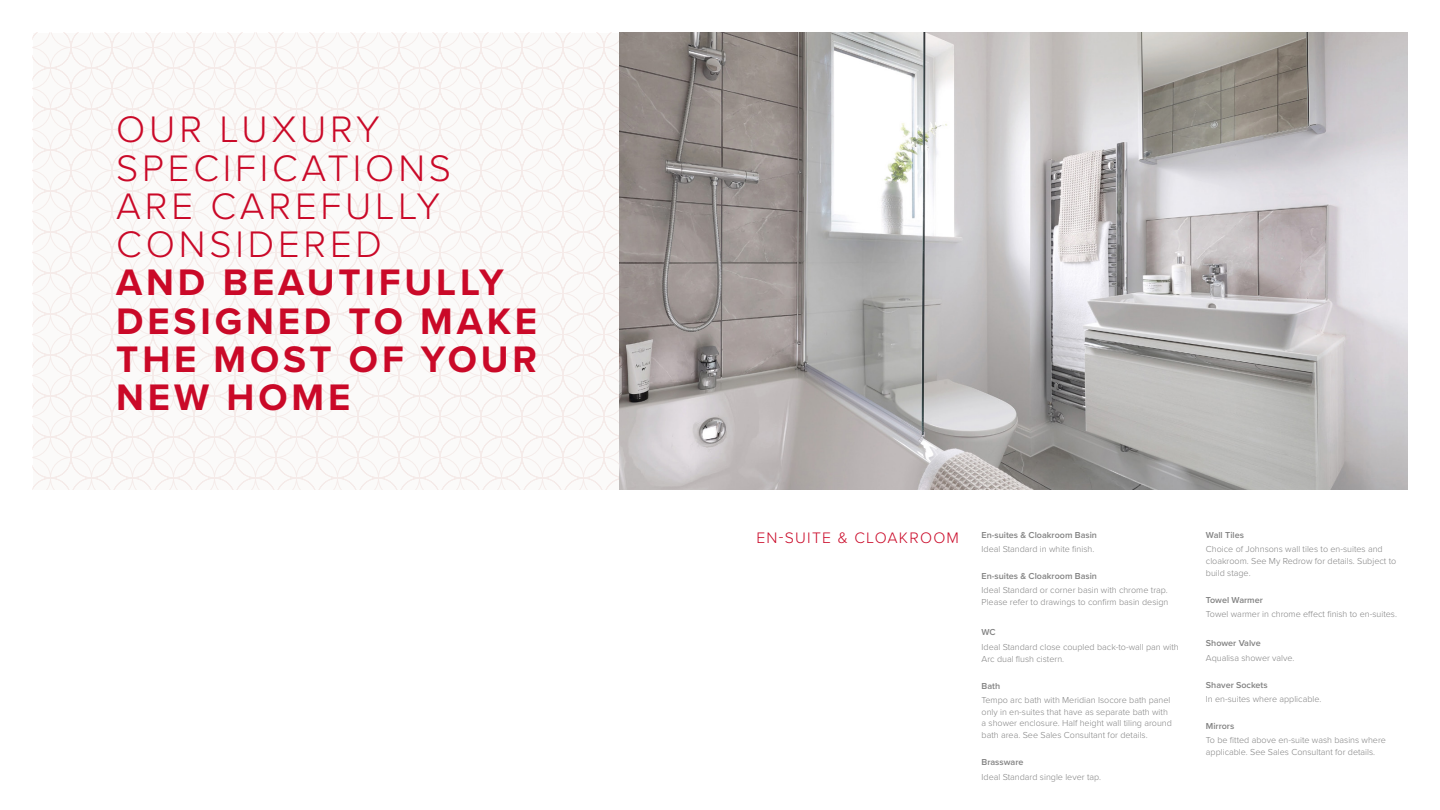
<style>
.page{position:relative;width:1440px;height:810px;background:#fff}
.page>*{position:absolute;margin:0;border:0;box-sizing:border-box;transform-origin:0 0}
.t1{font:700 38.25px/38.2px "Proxima Nova";letter-spacing:.1em;color:#ca0928}
.t2{font:300 38.25px/38.2px "Proxima Nova";letter-spacing:.1em;color:#ca0928}
.t3{font:300 15.75px "Proxima Nova";letter-spacing:.08em;color:#ca0928}
.t4{font:300 9px/11.9px "Proxima Nova";color:#828282}
.t5{font:600 9px "Proxima Nova";color:#828282}
</style>
<div class="page">
<div style="left:33px;top:33px;width:593px;height:456px;background:linear-gradient(to right,#fbf8f7,#f9f6f5)"></div>
<img style="left:620px;top:32px;width:788px;height:457px">
<h1 class="t2" style="left:116px;top:108px;width:336px">OUR LUXURY<br>SPECIFICATIONS<br>ARE CAREFULLY<br>CONSIDERED</h1>
<h1 class="t1" style="left:116px;top:263px;width:422px">AND BEAUTIFULLY<br>DESIGNED TO MAKE<br>THE MOST OF YOUR<br>NEW HOME</h1>
<h2 class="t3" style="left:756px;top:526px;width:204px">EN-SUITE &amp; CLOAKROOM</h2>
<p class="t5" style="left:982px;top:528px;width:117px">En-suites &amp; Cloakroom Basin</p>
<p class="t4" style="left:982px;top:543px;width:114px">Ideal Standard in white finish.</p>
<p class="t5" style="left:982px;top:569px;width:117px">En-suites &amp; Cloakroom Basin</p>
<p class="t4" style="left:982px;top:584px;width:188px">Ideal Standard or corner basin with chrome trap.<br>Please refer to drawings to confirm basin design</p>
<p class="t5" style="left:982px;top:625px;width:16px">WC</p>
<p class="t4" style="left:982px;top:640px;width:199px">Ideal Standard close coupled back-to-wall pan with<br>Arc dual flush cistern.</p>
<p class="t5" style="left:982px;top:679px;width:20px">Bath</p>
<p class="t4" style="left:982px;top:693px;width:192px">Tempo arc bath with Meridian Isocore bath panel only in en-suites that have as separate bath with a shower enclosure. Half height wall tiling around bath area. See Sales Consultant for details.</p>
<p class="t5" style="left:982px;top:755px;width:44px">Brassware</p>
<p class="t4" style="left:982px;top:770px;width:121px">Ideal Standard single lever tap.</p>
<p class="t5" style="left:1206px;top:528px;width:40px">Wall Tiles</p>
<p class="t4" style="left:1206px;top:543px;width:192px">Choice of Johnsons wall tiles to en-suites and cloakroom. See My Redrow for details. Subject to build stage.</p>
<p class="t5" style="left:1206px;top:593px;width:59px">Towel Warmer</p>
<p class="t4" style="left:1206px;top:607px;width:193px">Towel warmer in chrome effect finish to en-suites.</p>
<p class="t5" style="left:1206px;top:637px;width:56px">Shower Valve</p>
<p class="t4" style="left:1206px;top:652px;width:90px">Aqualisa shower valve.</p>
<p class="t5" style="left:1206px;top:678px;width:63px">Shaver Sockets</p>
<p class="t4" style="left:1206px;top:693px;width:117px">In en-suites where applicable.</p>
<p class="t5" style="left:1206px;top:719px;width:30px">Mirrors</p>
<p class="t4" style="left:1206px;top:734px;width:182px">To be fitted above en-suite wash basins where applicable. See Sales Consultant for details.</p>
</div>
